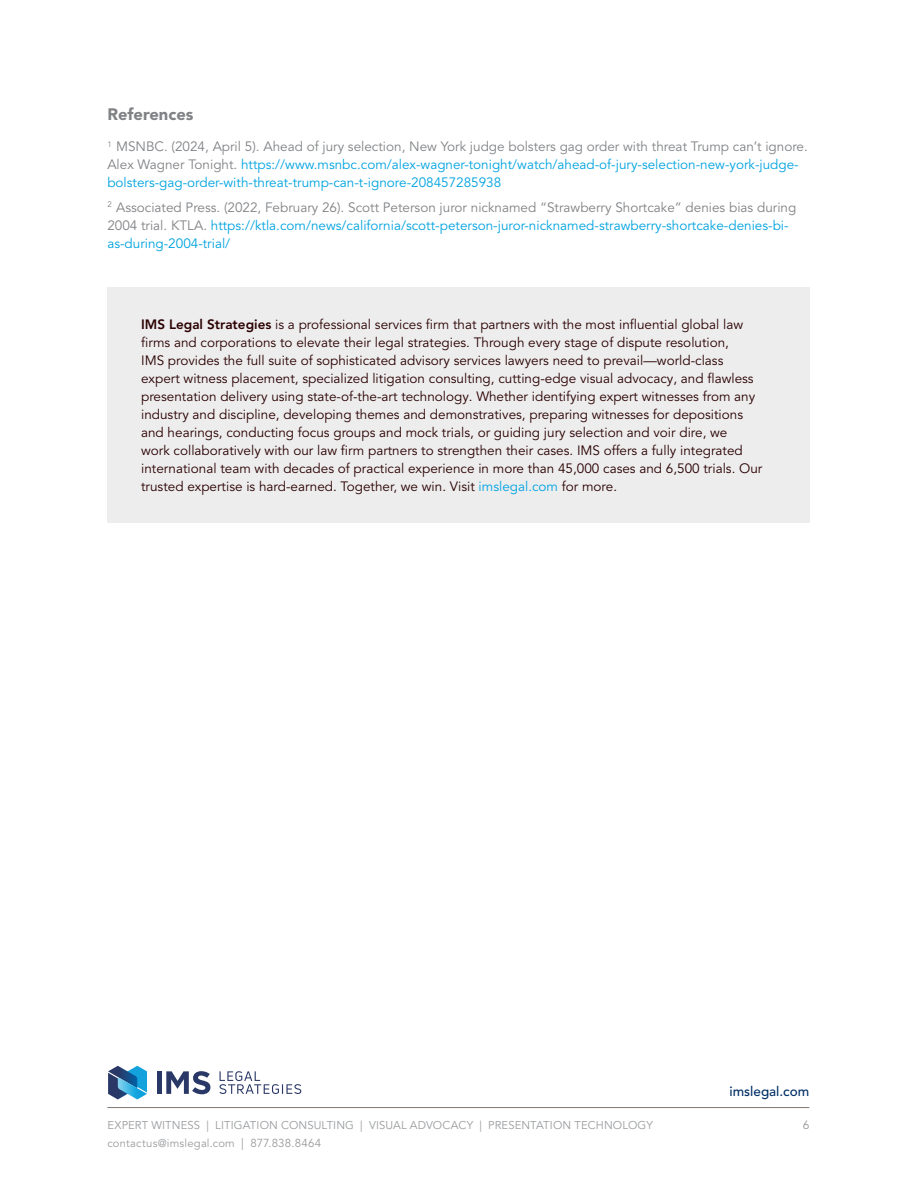
<style>
.page{position:relative;width:918px;height:1188px;background:#fff}
.page>*{position:absolute;margin:0;border:0;box-sizing:border-box;transform-origin:0 0}
.t1{font:900 16.5px "Avenir LT Pro";color:#808285}
.t2{font:13.5px/18px "Avenir LT Pro";color:#2a0000}
.t3{font:13.5px/18px "Avenir LT Pro";color:#00a3e0}
.t4{font:500 13.5px "Avenir LT Pro";color:#002e65}
.t5{font:12px "Avenir LT Pro";color:#969797}
.t6{font:11.25px/18px "Avenir LT Pro";letter-spacing:.015em;color:#999b9e}
.s1{color:#808285}
.s2{font-weight:800}
.s3{color:#00a3e0}
.s4{font-size:12px}
.s5{font-size:11.55px}
</style>
<div class="page">
<hr style="left:107px;top:1107px;width:702px;height:1px;background:#7e7772">
<svg style="left:220px;top:1071px;width:81px;height:23px"></svg>
<div style="left:157px;top:1071px;width:5px;height:23px;background:#2a3867"></div>
<svg style="left:166px;top:1071px;width:44px;height:23px"></svg>
<svg style="left:108px;top:1066px;width:39px;height:34px"></svg>
<div style="left:108px;top:287px;width:702px;height:236px;background:#ededee"></div>
<p class="t1" style="left:107px;top:104px;width:88px">References</p>
<p class="t3" style="left:107px;top:138px;width:702px"><sup>1</sup> <span class="s1">MSNBC. (2024, April 5). Ahead of jury selection, New York judge bolsters gag order with threat Trump can’t ignore.<br>Alex Wagner Tonight.</span> https://www.msnbc.com/alex-wagner-tonight/watch/ahead-of-jury-selection-new-york-judge&shy;bolsters-gag-order-with-threat-trump-can-t-ignore-208457285938</p>
<p class="t3" style="left:107px;top:199px;width:691px"><sup>2</sup> <span class="s1">Associated Press. (2022, February 26). Scott Peterson juror nicknamed “Strawberry Shortcake” denies bias during<br>2004 trial. KTLA.</span> https://ktla.com/news/california/scott-peterson-juror-nicknamed-strawberry-shortcake-denies-bi&shy;as-during-2004-trial/</p>
<p class="t2" style="left:141px;top:315px;width:623px"><span class="s2">IMS Legal Strategies</span> is a professional services firm that partners with the most influential global law firms and corporations to elevate their legal strategies. Through every stage of dispute resolution,<br>IMS provides the full suite of sophisticated advisory services lawyers need to prevail—world-class expert witness placement, specialized litigation consulting, cutting-edge visual advocacy, and flawless presentation delivery using state-of-the-art technology. Whether identifying expert witnesses from any industry and discipline, developing themes and demonstratives, preparing witnesses for depositions and hearings, conducting focus groups and mock trials, or guiding jury selection and voir dire, we<br>work collaboratively with our law firm partners to strengthen their cases. IMS offers a fully integrated international team with decades of practical experience in more than 45,000 cases and 6,500 trials. Our trusted expertise is hard-earned. Together, we win. Visit <span class="s3">imslegal.com</span> for more.</p>
<p class="t6" style="left:107px;top:1116px;width:547px">EXPERT WITNESS | LITIGATION CONSULTING | VISUAL ADVOCACY | PRESENTATION TECHNOLOGY contactus@imslegal.com <span class="s4">|</span> <span class="s5">877.838.8464</span></p>
<p class="t4" style="left:730px;top:1084px;width:81px">imslegal.com</p>
<p class="t5" style="left:803px;top:1118px;width:8px">6</p>
</div>
